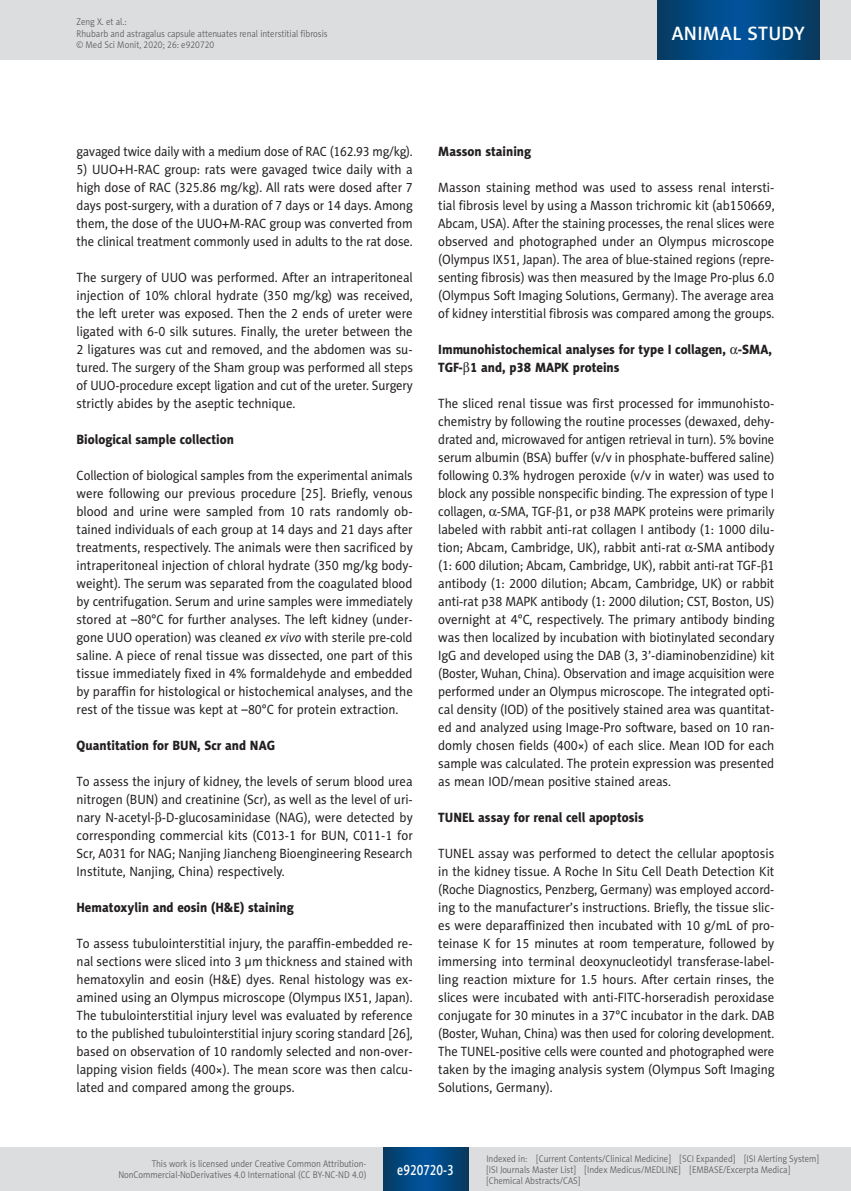
<style>
.page{position:relative;width:851px;height:1191px;background:#fff}
.page>*{position:absolute;margin:0;border:0;box-sizing:border-box;transform-origin:0 0}
.t1{font:19.5px "Naomi Sans EFN Medium";letter-spacing:.015em;color:#fff}
.MSM_e-PAGINA{font:15px "Naomi Sans EFN Medium";color:#fff;scale:.8 1}
.MSM_Body{font:13.5px/18px "Naomi Sans EFN";color:#231f20;text-align:justify;scale:.95 1}
.MSM_Body-2{font:13.5px/18px "Naomi Sans EFN";color:#231f20;text-align:justify;scale:.94 1}
.MSM_Headline_2{font:13.5px/18px "Naomi Sans EFN Heavy";color:#231f20;scale:.95 1}
.MSM_Body-3{font:13.5px "Naomi Sans EFN";color:#231f20;scale:.92 1}
.MSM_pagina_zywa{font:9.75px/11.2px "Naomi Sans EFN Light";color:#57585a;scale:.9 1}
.MSM_pagina_sygnatura{font:9.75px "Naomi Sans EFN Light";color:#57585a;scale:.9 1}
.s1{font-style:italic}
.s2{font-family:"Standard Sym L"}
</style>
<div class="page">
<div style="left:0;top:1148px;width:850px;height:43px;background:#dcdddf"></div>
<svg style="left:383px;top:1147px;width:85px;height:43px;background:#02477e"></svg>
<div style="left:0;top:0;width:850px;height:60px;background:#dcdddf"></div>
<svg style="left:657px;top:0;width:162px;height:60px;background:#02477e"></svg>
<p class="MSM_pagina_zywa" style="left:77px;top:16px;width:280px">Zeng X. et al.:<br>Rhubarb and astragalus capsule attenuates renal interstitial fibrosis</p>
<p class="MSM_pagina_sygnatura" style="left:77px;top:39px;width:154px">© Med Sci Monit, 2020; 26: e920720</p>
<h1 class="t1" style="left:671px;top:22px;width:134px">ANIMAL STUDY</h1>
<p class="MSM_Body-3" style="left:77px;top:143px;width:367px">gavaged twice daily with a medium dose of RAC (162.93 mg/kg).</p>
<p class="MSM_Body" style="left:77px;top:160px;width:355px">5) UUO+H-RAC group: rats were gavaged twice daily with a high dose of RAC (325.86 mg/kg). All rats were dosed after 7 days post-surgery, with a duration of 7 days or 14 days. Among them, the dose of the UUO+M-RAC group was converted from the clinical treatment commonly used in adults to the rat dose.</p>
<p class="MSM_Body" style="left:77px;top:268px;width:355px">The surgery of UUO was performed. After an intraperitoneal injection of 10% chloral hydrate (350 mg/kg) was received, the left ureter was exposed. Then the 2 ends of ureter were ligated with 6-0 silk sutures. Finally, the ureter between the 2 ligatures was cut and removed, and the abdomen was su&shy;tured. The surgery of the Sham group was performed all steps of UUO-procedure except ligation and cut of the ureter. Surgery strictly abides by the aseptic technique.</p>
<p class="MSM_Headline_2" style="left:77px;top:430px;width:167px">Biological sample collection</p>
<p class="MSM_Body-2" style="left:77px;top:466px;width:359px">Collection of biological samples from the experimental animals were following our previous procedure [25]. Briefly, venous blood and urine were sampled from 10 rats randomly ob&shy;tained individuals of each group at 14 days and 21 days after treatments, respectively. The animals were then sacrificed by intraperitoneal injection of chloral hydrate (350 mg/kg body&shy;weight). The serum was separated from the coagulated blood by centrifugation. Serum and urine samples were immediately stored at –80°C for further analyses. The left kidney (under&shy;gone UUO operation) was cleaned <span class="s1">ex vivo</span> with sterile pre-cold saline. A piece of renal tissue was dissected, one part of this tissue immediately fixed in 4% formaldehyde and embedded by paraffin for histological or histochemical analyses, and the rest of the tissue was kept at –80°C for protein extraction.</p>
<p class="MSM_Headline_2" style="left:77px;top:736px;width:210px">Quantitation for BUN, Scr and NAG</p>
<p class="MSM_Body" style="left:77px;top:772px;width:355px">To assess the injury of kidney, the levels of serum blood urea nitrogen (BUN) and creatinine (Scr), as well as the level of uri&shy;nary N-acetyl-<span class="s2">b</span>-D-glucosaminidase (NAG), were detected by corresponding commercial kits (C013-1 for BUN, C011-1 for Scr, A031 for NAG; Nanjing Jiancheng Bioengineering Research Institute, Nanjing, China) respectively.</p>
<p class="MSM_Headline_2" style="left:77px;top:898px;width:230px">Hematoxylin and eosin (H&amp;E) staining</p>
<p class="MSM_Body" style="left:77px;top:934px;width:355px">To assess tubulointerstitial injury, the paraffin-embedded re&shy;nal sections were sliced into 3 μm thickness and stained with hematoxylin and eosin (H&amp;E) dyes. Renal histology was ex&shy;amined using an Olympus microscope (Olympus IX51, Japan).<br>The tubulointerstitial injury level was evaluated by reference to the published tubulointerstitial injury scoring standard [26], based on observation of 10 randomly selected and non-over&shy;lapping vision fields (400×). The mean score was then calcu&shy;lated and compared among the groups.</p>
<p class="MSM_Headline_2" style="left:438px;top:142px;width:99px">Masson staining</p>
<p class="MSM_Body" style="left:438px;top:178px;width:355px">Masson staining method was used to assess renal intersti&shy;tial fibrosis level by using a Masson trichromic kit (ab150669, Abcam, USA). After the staining processes, the renal slices were observed and photographed under an Olympus microscope (Olympus IX51, Japan). The area of blue-stained regions (repre&shy;senting fibrosis) was then measured by the Image Pro-plus 6.0 (Olympus Soft Imaging Solutions, Germany). The average area of kidney interstitial fibrosis was compared among the groups.</p>
<p class="MSM_Headline_2" style="left:438px;top:340px;width:352px">Immunohistochemical analyses for type I collagen, <span class="s2">a</span>-SMA,<br>TGF-<span class="s2">b</span>1 and, p38 MAPK proteins</p>
<p class="MSM_Body" style="left:438px;top:394px;width:355px">The sliced renal tissue was first processed for immunohisto&shy;chemistry by following the routine processes (dewaxed, dehy&shy;drated and, microwaved for antigen retrieval in turn). 5% bovine serum albumin (BSA) buffer (v/v in phosphate-buffered saline) following 0.3% hydrogen peroxide (v/v in water) was used to block any possible nonspecific binding. The expression of type I collagen, <span class="s2">a</span>-SMA, TGF-<span class="s2">b</span>1, or p38 MAPK proteins were primarily labeled with rabbit anti-rat collagen I antibody (1: 1000 dilu&shy;tion; Abcam, Cambridge, UK), rabbit anti-rat <span class="s2">a</span>-SMA antibody (1: 600 dilution; Abcam, Cambridge, UK), rabbit anti-rat TGF-<span class="s2">b</span>1 antibody (1: 2000 dilution; Abcam, Cambridge, UK) or rabbit anti-rat p38 MAPK antibody (1: 2000 dilution; CST, Boston, US) overnight at 4°C, respectively. The primary antibody binding was then localized by incubation with biotinylated secondary IgG and developed using the DAB (3, 3’-diaminobenzidine) kit (Boster, Wuhan, China). Observation and image acquisition were performed under an Olympus microscope. The integrated opti&shy;cal density (IOD) of the positively stained area was quantitat&shy;ed and analyzed using Image-Pro software, based on 10 ran&shy;domly chosen fields (400×) of each slice. Mean IOD for each sample was calculated. The protein expression was presented as mean IOD/mean positive stained areas.</p>
<p class="MSM_Headline_2" style="left:438px;top:808px;width:218px">TUNEL assay for renal cell apoptosis</p>
<p class="MSM_Body" style="left:438px;top:844px;width:355px">TUNEL assay was performed to detect the cellular apoptosis in the kidney tissue. A Roche In Situ Cell Death Detection Kit (Roche Diagnostics, Penzberg, Germany) was employed accord&shy;ing to the manufacturer’s instructions. Briefly, the tissue slic&shy;es were deparaffinized then incubated with 10 g/mL of pro&shy;teinase K for 15 minutes at room temperature, followed by immersing into terminal deoxynucleotidyl transferase-label&shy;ling reaction mixture for 1.5 hours. After certain rinses, the slices were incubated with anti-FITC-horseradish peroxidase conjugate for 30 minutes in a 37°C incubator in the dark. DAB (Boster, Wuhan, China) was then used for coloring development.<br>The TUNEL-positive cells were counted and photographed were taken by the imaging analysis system (Olympus Soft Imaging Solutions, Germany).</p>
<p class="MSM_pagina_zywa" style="left:118px;top:1158px;width:277px;text-align:right">This work is licensed under Creative Common Attribution-<br>NonCommercial-NoDerivatives 4.0 International (CC BY-NC-ND 4.0)</p>
<p class="MSM_e-PAGINA" style="left:397px;top:1160px;width:72px">e920720-3</p>
<p class="MSM_pagina_zywa" style="left:486px;top:1152px;width:371px">Indexed in: [Current Contents/Clinical Medicine] [SCI Expanded] [ISI Alerting System] [ISI Journals Master List] [Index Medicus/MEDLINE] [EMBASE/Excerpta Medica] [Chemical Abstracts/CAS]</p>
</div>
